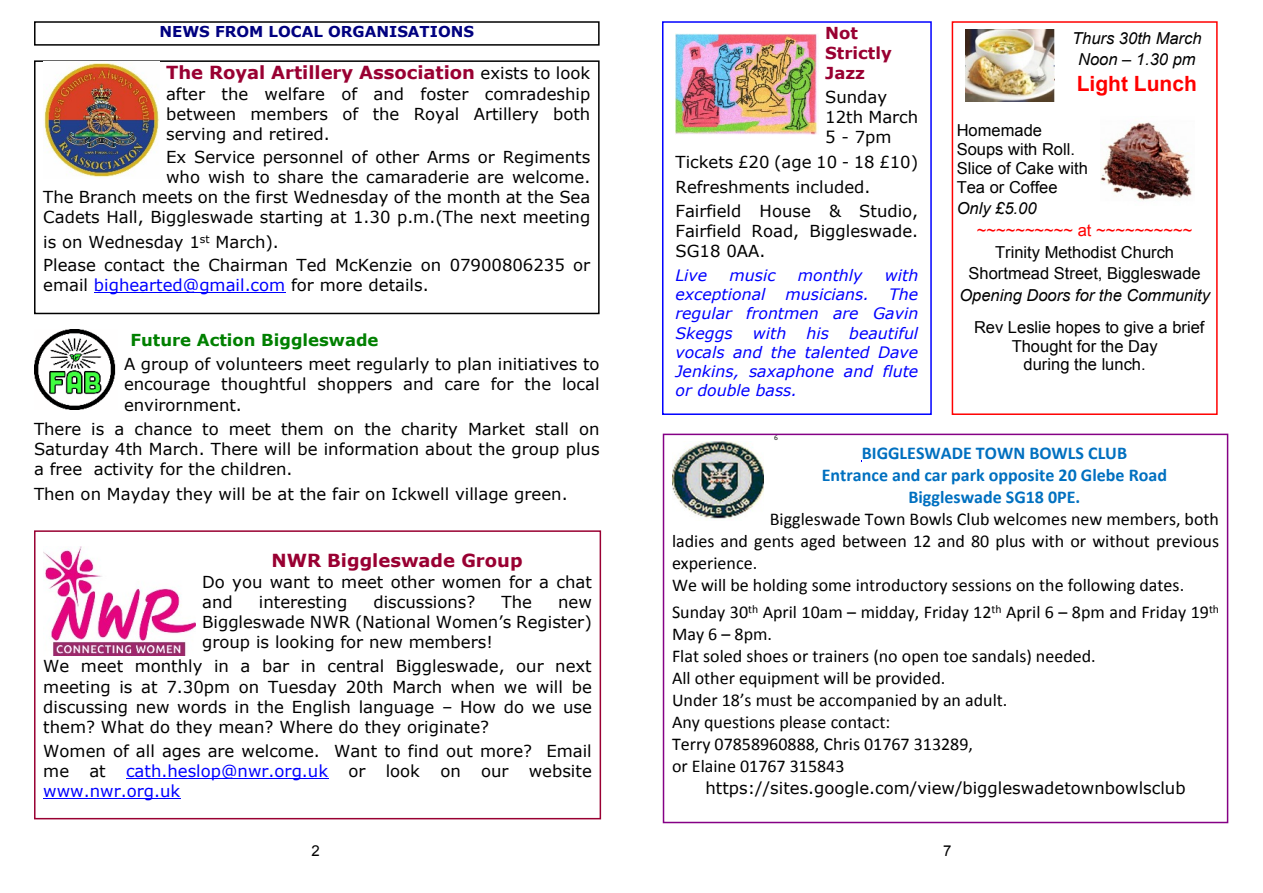
<style>
.page{position:relative;width:1263px;height:893px;background:#fff}
.page>*{position:absolute;margin:0;border:0;box-sizing:border-box;transform-origin:0 0}
.t1{font:700 21px "Arial";color:#f00}
.t2{font:18px/22px "Calibri";color:#000}
.t3{font:700 18px/22px "Calibri";color:#0070c0;text-align:center}
.t4{font:700 18px "Verdana";color:#990032}
.t5{font:16.5px/20.1px "Verdana";color:#000;text-align:justify}
.t6{font:16.5px/18.9px "Arial";color:#000;text-align:center}
.t7{font:italic 16.5px/21.8px "Arial";color:#000;text-align:center}
.t8{font:700 16.5px "Verdana";color:#008000}
.t9{font:16.5px "Arial";color:#f00}
.t10{font:700 16.5px/20.1px "Verdana";color:#990032}
.t11{font:italic 15.75px/19.2px "Verdana";color:#00f;text-align:justify}
.t12{font:700 15px "Verdana";color:#000080}
.t13{font:15px "Arial";color:#000}
.t14{font:6px "Verdana";color:#000}
.s1{font-weight:400;font-size:16.5px;color:#000}
.s2{color:#00f}
</style>
<div class="page">
<div style="left:34px;top:21px;width:566px;height:25px;border:2px solid #000"></div>
<div style="left:34px;top:60px;width:566px;height:254px;border:2px solid #000"></div>
<hr style="left:94px;top:292px;width:191px;height:1px;background:#00f">
<img style="left:43px;top:61px;width:116px;height:116px">
<img style="left:34px;top:329px;width:82px;height:81px">
<div style="left:34px;top:530px;width:567px;height:289px;border:2px solid #990032"></div>
<hr style="left:126px;top:778px;width:202px;height:1px;background:#00f">
<hr style="left:43px;top:798px;width:137px;height:1px;background:#00f">
<img style="left:43px;top:547px;width:152px;height:108px">
<div style="left:662px;top:21px;width:270px;height:394px;border:2px solid #00f"></div>
<img style="left:675px;top:33px;width:143px;height:102px">
<div style="left:952px;top:21px;width:266px;height:394px;border:2px solid #f00"></div>
<img style="left:965px;top:29px;width:89px;height:73px">
<img style="left:1100px;top:122px;width:92px;height:79px">
<div style="left:663px;top:434px;width:565px;height:389px;border:2px solid #850085"></div>
<img style="left:672px;top:442px;width:91px;height:78px">
<p class="t12" style="left:159px;top:26px;width:316px">NEWS FROM LOCAL ORGANISATIONS</p>
<p class="t4" style="left:166px;top:65px;width:426px">The Royal Artillery Association <span class="s1">exists to look</span></p>
<p class="t5" style="left:166px;top:85px;width:426px">after the welfare of and foster comradeship between members of the Royal Artillery both serving and retired.</p>
<p class="t5" style="left:43px;top:148px;width:549px;text-align:right">Ex Service personnel of other Arms or Regiments<br>who wish to share the camaraderie are welcome.<br>The Branch meets on the first Wednesday of the month at the Sea Cadets Hall, Biggleswade starting at 1.30 p.m.(The next meeting</p>
<p class="t5" style="left:43px;top:232px;width:548px;line-height:23.1px">is on Wednesday 1<sup>st</sup> March).<br>Please contact the Chairman Ted McKenzie on 07900806235 or</p>
<p class="t5" style="left:43px;top:276px;width:387px">email <span class="s2">bighearted@gmail.com</span> for more details.</p>
<p class="t8" style="left:130px;top:333px;width:250px">Future Action Biggleswade</p>
<p class="t5" style="left:124px;top:356px;width:477px">A group of volunteers meet regularly to plan initiatives to encourage thoughtful shoppers and care for the local envirornment.</p>
<p class="t5" style="left:34px;top:420px;width:567px">There is a chance to meet them on the charity Market stall on Saturday 4th March. There will be information about the group plus a free activity for the children.</p>
<p class="t5" style="left:34px;top:485px;width:535px">Then on Mayday they will be at the fair on Ickwell village green.</p>
<p class="t4" style="left:271px;top:554px;width:253px">NWR Biggleswade Group</p>
<p class="t5" style="left:202px;top:573px;width:391px">Do you want to meet other women for a chat and</p>
<p class="t5" style="left:259px;top:593px;width:90px">interesting</p>
<p class="t5" style="left:373px;top:593px;width:104px">discussions?</p>
<p class="t5" style="left:502px;top:593px;width:32px">The</p>
<p class="t5" style="left:202px;top:593px;width:391px;text-indent:356px">new Biggleswade NWR (National Women’s Register) group is looking for new members!</p>
<p class="t5" style="left:43px;top:658px;width:550px">We meet monthly in a bar in central Biggleswade, our next meeting is at 7.30pm on Tuesday 20th March when we will be discussing new words in the English language – How do we use them? What do they mean? Where do they originate?</p>
<p class="t5" style="left:43px;top:743px;width:550px">Women of all ages are welcome. Want to find out more? Email me at <span class="s2">cath.heslop@nwr.org.uk</span> or look on our website <span class="s2">www.nwr.org.uk</span></p>
<p class="t13" style="left:312px;top:845px;width:10px">2</p>
<p class="t10" style="left:825px;top:24px;width:68px">Not<br>Strictly<br>Jazz</p>
<p class="t5" style="left:825px;top:89px;width:95px;text-align:left">Sunday<br>12th March<br>5 - 7pm</p>
<p class="t5" style="left:675px;top:151px;width:244px;line-height:24.6px;text-align:left">Tickets £20 (age 10 - 18 £10)<br>Refreshments included.<br>Fairfield House &amp; Studio,</p>
<p class="t5" style="left:675px;top:223px;width:244px">Fairfield Road, Biggleswade.<br>SG18 0AA.</p>
<p class="t11" style="left:675px;top:267px;width:33px">Live</p>
<p class="t11" style="left:730px;top:267px;width:48px">music</p>
<p class="t11" style="left:798px;top:267px;width:66px">monthly</p>
<p class="t11" style="left:885px;top:267px;width:35px">with</p>
<p class="t11" style="left:675px;top:286px;width:91px">exceptional</p>
<p class="t11" style="left:785px;top:286px;width:85px">musicians.</p>
<p class="t11" style="left:675px;top:286px;width:244px;text-indent:214px">The regular frontmen are Gavin Skeggs</p>
<p class="t11" style="left:675px;top:325px;width:244px;text-indent:174px">beautiful vocals and the talented Dave Jenkins, saxaphone and flute or double bass.</p>
<p class="t11" style="left:753px;top:325px;width:35px">with</p>
<p class="t11" style="left:806px;top:325px;width:24px">his</p>
<p class="t14" style="left:774px;top:436px;width:5px">6</p>
<p class="t7" style="left:1072px;top:29px;width:131px">Thurs 30th March<br>Noon – 1.30 pm</p>
<p class="t1" style="left:1077px;top:76px;width:122px">Light Lunch</p>
<p class="t6" style="left:957px;top:122px;width:133px;text-align:left">Homemade<br>Soups with Roll.<br>Slice of Cake with<br>Tea or Coffee</p>
<p class="t7" style="left:957px;top:199px;width:81px">Only £5.00</p>
<p class="t9" style="left:977px;top:224px;width:217px">~~~~~~~~~~ at ~~~~~~~~~~</p>
<p class="t6" style="left:968px;top:243px;width:234px;line-height:21.8px">Trinity Methodist Church<br>Shortmead Street, Biggleswade</p>
<p class="t7" style="left:959px;top:286px;width:252px">Opening Doors for the Community</p>
<p class="t6" style="left:974px;top:319px;width:232px">Rev Leslie hopes to give a brief<br>Thought for the Day<br>during the lunch.</p>
<p class="t3" style="left:822px;top:443px;width:347px">BIGGLESWADE TOWN BOWLS CLUB<br>Entrance and car park opposite 20 Glebe Road<br>Biggleswade SG18 0PE.</p>
<p class="t2" style="left:672px;top:509px;width:548px;text-indent:98px">Biggleswade Town Bowls Club welcomes new members, both ladies and gents aged between 12 and 80 plus with or without previous experience.<br>We will be holding some introductory sessions on the following dates.</p>
<p class="t2" style="left:672px;top:603px;width:549px">Sunday 30<sup>th</sup> April 10am – midday, Friday 12<sup>th</sup> April 6 – 8pm and Friday 19<sup>th </sup>May 6 – 8pm.<br>Flat soled shoes or trainers (no open toe sandals) needed.<br>All other equipment will be provided.<br>Under 18’s must be accompanied by an adult.<br>Any questions please contact:<br>Terry 07858960888, Chris 01767 313289,<br>or Elaine 01767 315843</p>
<p class="t5" style="left:705px;top:779px;width:482px">https://sites.google.com/view/biggleswadetownbowlsclub</p>
<p class="t13" style="left:943px;top:845px;width:10px">7</p>
</div>
